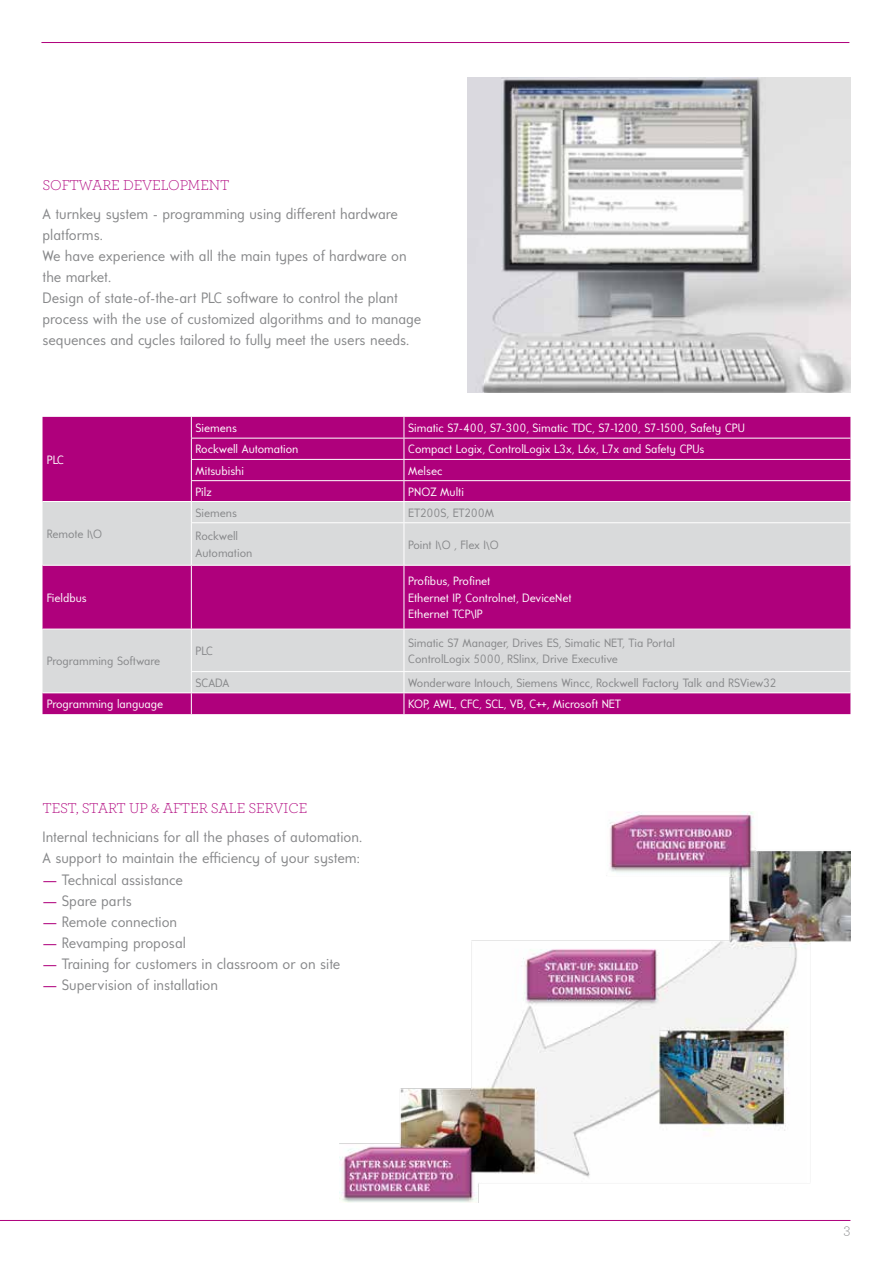
<style>
.page{position:relative;width:893px;height:1263px;background:#fff}
.page>*{position:absolute;margin:0;border:0;box-sizing:border-box;transform-origin:0 0}
.t1{font:15px/21px "Universalis ADF Std";color:#87888a}
.t2{font:300 15px "Archer";letter-spacing:-.01em;color:#af007c}
.t3{font:300 15px "Archer";color:#87888a}
.t4{font:12px/16.5px "Universalis ADF Std";color:#fff}
.t5{font:12px/16.5px "Universalis ADF Std";color:#87888a}
.s1{color:#af007c}
</style>
<div class="page">
<hr style="left:0;top:1220px;width:850px;height:1px;background:#af007c">
<div style="left:43px;top:417px;width:807px;height:297px;background:#af007c"></div>
<div style="left:43px;top:502px;width:807px;height:190px;background:#d9dadb"></div>
<div style="left:43px;top:566px;width:807px;height:63px;background:#af007c"></div>
<hr style="left:191px;top:438px;width:213px;height:1px;background:#fff">
<hr style="left:404px;top:438px;width:446px;height:1px;background:#fff">
<hr style="left:191px;top:459px;width:213px;height:1px;background:#fff">
<hr style="left:404px;top:459px;width:446px;height:1px;background:#fff">
<hr style="left:191px;top:480px;width:213px;height:1px;background:#fff">
<hr style="left:404px;top:480px;width:446px;height:1px;background:#fff">
<hr style="left:43px;top:501px;width:148px;height:1px;background:#fff">
<hr style="left:191px;top:501px;width:213px;height:1px;background:#fff">
<svg style="left:191px;top:417px;width:1px;height:105px"></svg>
<hr style="left:404px;top:501px;width:446px;height:1px;background:#fff">
<svg style="left:404px;top:417px;width:1px;height:105px"></svg>
<hr style="left:191px;top:522px;width:213px;height:1px;background:#fff">
<hr style="left:191px;top:523px;width:1px;height:42px;background:#fff">
<hr style="left:404px;top:522px;width:446px;height:1px;background:#fff">
<hr style="left:404px;top:523px;width:1px;height:42px;background:#fff">
<hr style="left:43px;top:565px;width:148px;height:1px;background:#fff">
<hr style="left:191px;top:565px;width:213px;height:1px;background:#fff">
<hr style="left:191px;top:566px;width:1px;height:63px;background:#fff">
<hr style="left:404px;top:565px;width:446px;height:1px;background:#fff">
<hr style="left:404px;top:566px;width:1px;height:63px;background:#fff">
<hr style="left:43px;top:629px;width:148px;height:1px;background:#fff">
<hr style="left:191px;top:629px;width:213px;height:1px;background:#fff">
<hr style="left:191px;top:629px;width:1px;height:42px;background:#fff">
<hr style="left:404px;top:629px;width:446px;height:1px;background:#fff">
<hr style="left:404px;top:629px;width:1px;height:42px;background:#fff">
<hr style="left:191px;top:671px;width:213px;height:1px;background:#fff">
<hr style="left:404px;top:671px;width:446px;height:1px;background:#fff">
<hr style="left:43px;top:692px;width:148px;height:1px;background:#fff">
<hr style="left:191px;top:692px;width:213px;height:1px;background:#fff">
<svg style="left:191px;top:672px;width:1px;height:42px"></svg>
<hr style="left:404px;top:692px;width:446px;height:1px;background:#fff">
<svg style="left:404px;top:672px;width:1px;height:42px"></svg>
<img style="left:468px;top:78px;width:382px;height:315px">
<img style="left:340px;top:811px;width:510px;height:391px">
<hr style="left:41px;top:42px;width:808px;height:1px;background:#af007c">
<p class="t2" style="left:43px;top:175px;width:189px">SOFTWARE DEVELOPMENT</p>
<p class="t1" style="left:43px;top:203px;width:380px">A turnkey system - programming using different hardware platforms.<br>We have experience with all the main types of hardware on the market.<br>Design of state-of-the-art PLC software to control the plant process with the use of customized algorithms and to manage sequences and cycles tailored to fully meet the users needs.</p>
<p class="t4" style="left:47px;top:451px;width:19px">PLC</p>
<p class="t5" style="left:47px;top:525px;width:57px">Remote I\O</p>
<p class="t4" style="left:47px;top:589px;width:42px">Fieldbus</p>
<p class="t5" style="left:47px;top:653px;width:115px">Programming Software</p>
<p class="t4" style="left:196px;top:419px;width:43px">Siemens</p>
<p class="t4" style="left:408px;top:419px;width:338px">Simatic S7-400, S7-300, Simatic TDC, S7-1200, S7-1500, Safety CPU</p>
<p class="t4" style="left:196px;top:441px;width:104px">Rockwell Automation</p>
<p class="t4" style="left:408px;top:441px;width:298px">Compact Logix, ControlLogix L3x, L6x, L7x and Safety CPUs</p>
<p class="t4" style="left:196px;top:462px;width:50px">Mitsubishi</p>
<p class="t4" style="left:408px;top:462px;width:36px">Melsec</p>
<p class="t4" style="left:196px;top:483px;width:18px">Pilz</p>
<p class="t4" style="left:408px;top:483px;width:57px">PNOZ Multi</p>
<p class="t5" style="left:196px;top:504px;width:43px">Siemens</p>
<p class="t5" style="left:408px;top:504px;width:87px">ET200S, ET200M</p>
<p class="t5" style="left:196px;top:528px;width:58px">Rockwell<br>Automation</p>
<p class="t5" style="left:408px;top:536px;width:92px">Point I\O , Flex I\O</p>
<p class="t4" style="left:408px;top:572px;width:165px">Profibus, Profinet<br>Ethernet IP, Controlnet, DeviceNet<br>Ethernet TCP\IP</p>
<p class="t5" style="left:196px;top:642px;width:19px">PLC</p>
<p class="t5" style="left:408px;top:634px;width:268px">Simatic S7 Manager, Drives ES, Simatic NET, Tia Portal<br>ControlLogix 5000, RSlinx, Drive Executive</p>
<p class="t5" style="left:196px;top:674px;width:35px">SCADA</p>
<p class="t5" style="left:408px;top:674px;width:369px">Wonderware Intouch, Siemens Wincc, Rockwell Factory Talk and RSView32</p>
<p class="t4" style="left:47px;top:695px;width:118px">Programming language</p>
<p class="t4" style="left:408px;top:695px;width:214px">KOP, AWL, CFC, SCL, VB, C++, Microsoft NET</p>
<p class="t2" style="left:43px;top:798px;width:266px">TEST, START UP &amp; AFTER SALE SERVICE</p>
<p class="t1" style="left:43px;top:826px;width:321px">Internal technicians for all the phases of automation.<br>A support to maintain the efficiency of your system:</p>
<p class="t1" style="left:43px;top:868px;width:142px"><span class="s1">—</span> Technical assistance</p>
<p class="t1" style="left:43px;top:889px;width:91px"><span class="s1">—</span> Spare parts</p>
<p class="t1" style="left:43px;top:910px;width:136px"><span class="s1">—</span> Remote connection</p>
<p class="t1" style="left:43px;top:931px;width:145px"><span class="s1">—</span> Revamping proposal</p>
<p class="t1" style="left:43px;top:952px;width:299px"><span class="s1">—</span> Training for customers in classroom or on site</p>
<p class="t1" style="left:43px;top:973px;width:177px"><span class="s1">—</span> Supervision of installation</p>
<p class="t3" style="left:843px;top:1219px;width:9px">3</p>
</div>
